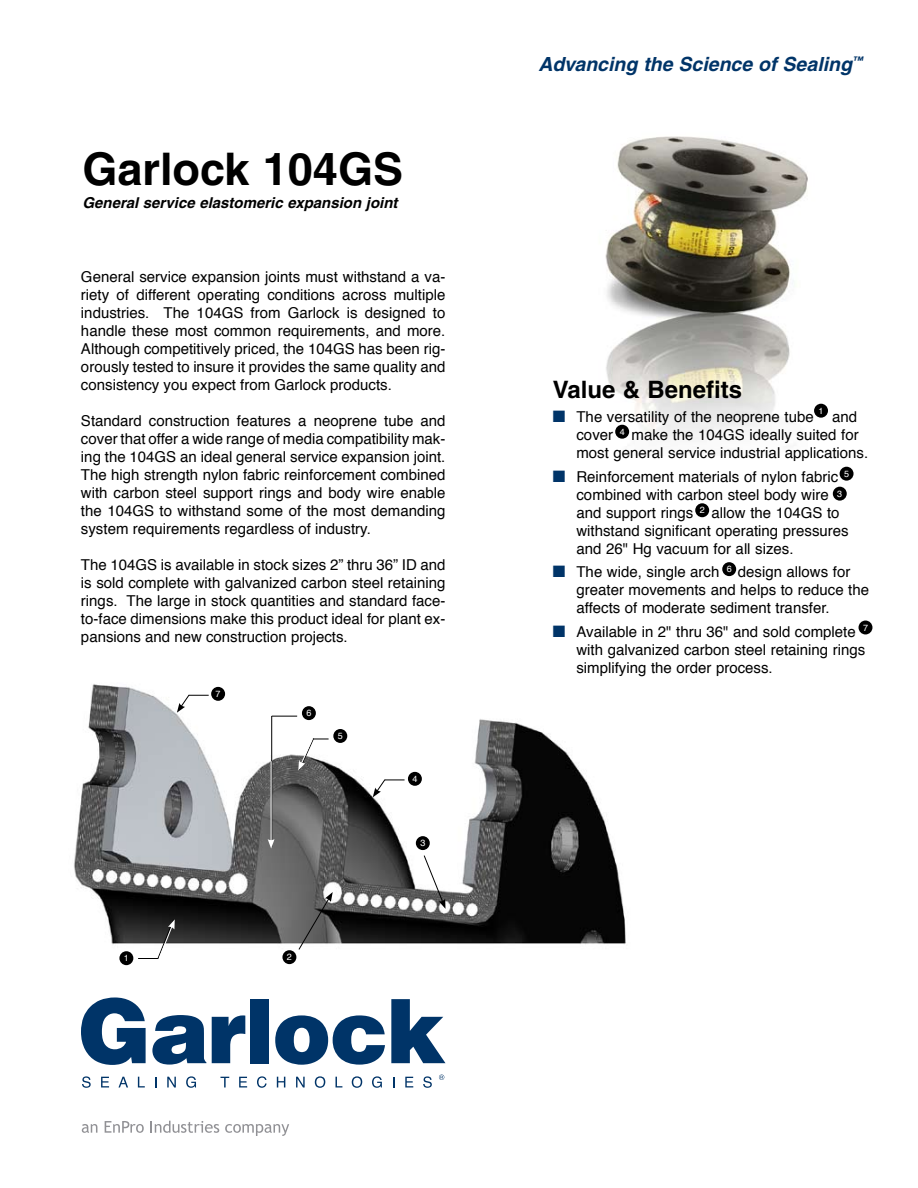
<style>
.page{position:relative;width:918px;height:1188px;background:#fff}
.page>*{position:absolute;margin:0;border:0;box-sizing:border-box;transform-origin:0 0}
.t1{font:700 45px "Helvetica";color:#000}
.t2{font:700 24px "Helvetica";color:#000}
.t3{font:italic 700 19.5px "Helvetica";color:#003468}
.t4{font:15px/18px "Helvetica";color:#000}
.t5{font:italic 700 15px "Helvetica";color:#000}
.t6{font:9px "Helvetica";color:#fff}
.s1{color:#003468}
</style>
<div class="page">
<img style="left:605px;top:136px;width:218px;height:303px">
<img style="left:74px;top:684px;width:552px;height:275px">
<svg style="left:81px;top:998px;width:65px;height:67px"></svg>
<svg style="left:152px;top:1015px;width:54px;height:50px"></svg>
<svg style="left:212px;top:1015px;width:33px;height:48px"></svg>
<div style="left:250px;top:999px;width:19px;height:64px;background:#003468"></div>
<svg style="left:275px;top:1015px;width:110px;height:50px"></svg>
<svg style="left:391px;top:999px;width:55px;height:64px"></svg>
<svg style="left:82px;top:1076px;width:9px;height:12px"></svg>
<svg style="left:101px;top:1077px;width:8px;height:10px"></svg>
<svg style="left:118px;top:1077px;width:10px;height:10px"></svg>
<svg style="left:138px;top:1077px;width:7px;height:10px"></svg>
<svg style="left:167px;top:1077px;width:9px;height:10px"></svg>
<svg style="left:186px;top:1076px;width:10px;height:12px"></svg>
<svg style="left:220px;top:1077px;width:9px;height:10px"></svg>
<svg style="left:239px;top:1077px;width:8px;height:10px"></svg>
<svg style="left:257px;top:1076px;width:10px;height:12px"></svg>
<svg style="left:277px;top:1077px;width:8px;height:10px"></svg>
<svg style="left:296px;top:1077px;width:9px;height:10px"></svg>
<svg style="left:315px;top:1076px;width:10px;height:12px"></svg>
<svg style="left:336px;top:1077px;width:6px;height:10px"></svg>
<svg style="left:352px;top:1076px;width:10px;height:12px"></svg>
<svg style="left:372px;top:1076px;width:10px;height:12px"></svg>
<svg style="left:405px;top:1077px;width:8px;height:10px"></svg>
<svg style="left:423px;top:1076px;width:9px;height:12px"></svg>
<svg style="left:439px;top:1075px;width:5px;height:5px"></svg>
<svg style="left:82px;top:1124px;width:15px;height:9px"></svg>
<svg style="left:105px;top:1121px;width:39px;height:12px"></svg>
<svg style="left:151px;top:1121px;width:68px;height:12px"></svg>
<svg style="left:225px;top:1124px;width:64px;height:12px"></svg>
<div style="left:814px;top:404px;width:14px;height:14px;background:#000;border-radius:50%"></div>
<div style="left:695px;top:503px;width:14px;height:14px;background:#000;border-radius:50%"></div>
<div style="left:833px;top:487px;width:14px;height:14px;background:#000;border-radius:50%"></div>
<div style="left:840px;top:467px;width:14px;height:14px;background:#000;border-radius:50%"></div>
<div style="left:615px;top:425px;width:14px;height:14px;background:#000;border-radius:50%"></div>
<svg style="left:373px;top:779px;width:32px;height:18px"></svg>
<svg style="left:177px;top:694px;width:32px;height:19px"></svg>
<svg style="left:298px;top:892px;width:35px;height:58px;background:#6f6f6f"></svg>
<svg style="left:423px;top:855px;width:23px;height:54px"></svg>
<div style="left:211px;top:687px;width:14px;height:14px;background:#000;border-radius:50%"></div>
<div style="left:416px;top:836px;width:14px;height:14px;background:#000;border-radius:50%"></div>
<div style="left:282px;top:950px;width:14px;height:14px;background:#000;border-radius:50%"></div>
<div style="left:119px;top:951px;width:14px;height:14px;background:#000;border-radius:50%"></div>
<div style="left:408px;top:772px;width:14px;height:14px;background:#000;border-radius:50%"></div>
<div style="left:722px;top:562px;width:14px;height:14px;background:#000;border-radius:50%"></div>
<div style="left:333px;top:729px;width:14px;height:14px;background:#000;border-radius:50%"></div>
<svg style="left:298px;top:738px;width:31px;height:33px"></svg>
<svg style="left:138px;top:919px;width:37px;height:40px"></svg>
<div style="left:859px;top:621px;width:13px;height:13px;background:#000;border-radius:50%"></div>
<svg style="left:272px;top:716px;width:25px;height:1px"></svg>
<div style="left:302px;top:706px;width:14px;height:14px;background:#000;border-radius:50%"></div>
<hr style="left:271px;top:716px;width:1px;height:131px;background:#000">
<hr style="left:271px;top:761px;width:1px;height:80px;background:#fff">
<svg style="left:268px;top:839px;width:7px;height:10px"></svg>
<h1 class="t1" style="left:82px;top:141px;width:322px">Garlock 104GS</h1>
<p class="t5" style="left:82px;top:193px;width:317px">General service elastomeric expansion joint</p>
<p class="t4" style="left:81px;top:268px;width:366px;text-align:justify">General service expansion joints must withstand a va&shy;riety of different operating conditions across multiple industries. The 104GS from Garlock is designed to handle these most common requirements, and more.<br>Although competitively priced, the 104GS has been rig&shy;orously tested to insure it provides the same quality and consistency you expect from Garlock products.</p>
<p class="t4" style="left:81px;top:412px;width:366px;text-align:justify">Standard construction features a neoprene tube and cover that offer a wide range of media compatibility mak&shy;ing the 104GS an ideal general service expansion joint.<br>The high strength nylon fabric reinforcement combined with carbon steel support rings and body wire enable the 104GS to withstand some of the most demanding system requirements regardless of industry.</p>
<p class="t4" style="left:81px;top:556px;width:366px;text-align:justify">The 104GS is available in stock sizes 2” thru 36” ID and is sold complete with galvanized carbon steel retaining rings. The large in stock quantities and standard face&shy;to-face dimensions make this product ideal for plant ex&shy;pansions and new construction projects.</p>
<p class="t6" style="left:216px;top:687px;width:7px">7</p>
<p class="t6" style="left:306px;top:706px;width:7px">6</p>
<p class="t6" style="left:338px;top:729px;width:7px">5</p>
<p class="t6" style="left:124px;top:951px;width:7px">1</p>
<p class="t6" style="left:287px;top:950px;width:7px">2</p>
<p class="t6" style="left:412px;top:772px;width:7px">4</p>
<p class="t6" style="left:420px;top:836px;width:7px">3</p>
<h3 class="t3" style="left:538px;top:52px;width:326px">Advancing the Science of Sealing<sup>™</sup></h3>
<h2 class="t2" style="left:553px;top:375px;width:191px">Value &amp; Benefits</h2>
<p class="t4" style="left:576px;top:408px;width:293px;text-indent:-24px"><span class="s1">■</span> The versatility of the neoprene tube and cover make the 104GS ideally suited for most general service industrial applications.</p>
<p class="t4" style="left:576px;top:468px;width:274px;text-indent:-24px"><span class="s1">■</span> Reinforcement materials of nylon fabric combined with carbon steel body wire and support rings allow the 104GS to withstand significant operating pressures and 26" Hg vacuum for all sizes.</p>
<p class="t4" style="left:576px;top:564px;width:294px;text-indent:-24px"><span class="s1">■</span> The wide, single arch design allows for greater movements and helps to reduce the affects of moderate sediment transfer.</p>
<p class="t4" style="left:576px;top:623px;width:290px;text-indent:-24px"><span class="s1">■</span> Available in 2" thru 36" and sold complete with galvanized carbon steel retaining rings simplifying the order process.</p>
<p class="t6" style="left:819px;top:404px;width:7px">1</p>
<p class="t6" style="left:620px;top:425px;width:7px">4</p>
<p class="t6" style="left:844px;top:467px;width:7px">5</p>
<p class="t6" style="left:837px;top:487px;width:7px">3</p>
<p class="t6" style="left:700px;top:503px;width:7px">2</p>
<p class="t6" style="left:727px;top:562px;width:7px">6</p>
<p class="t6" style="left:863px;top:620px;width:7px">7</p>
</div>
